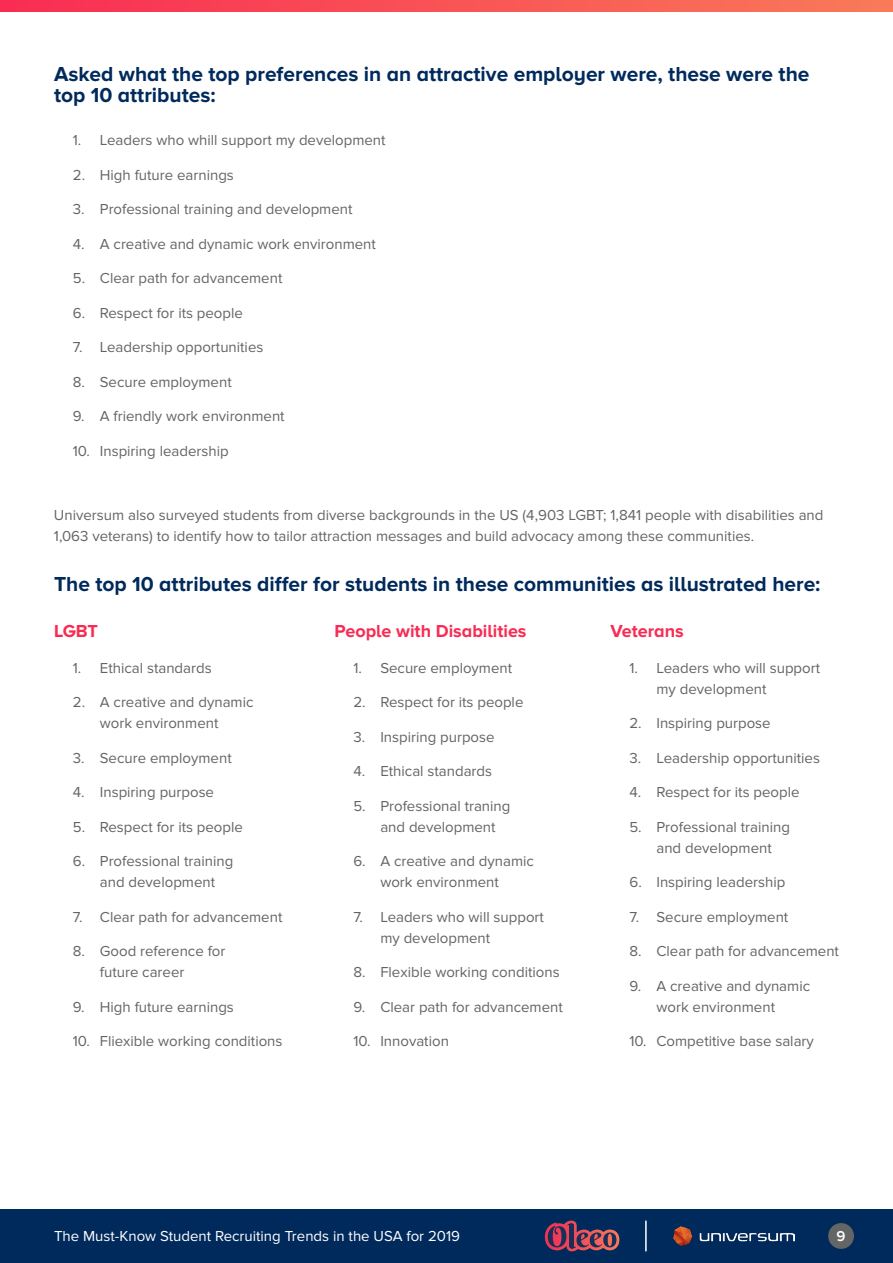
<style>
.page{position:relative;width:893px;height:1263px;background:#fff}
.page>*{position:absolute;margin:0;border:0;box-sizing:border-box;transform-origin:0 0}
.t1{font:700 21px/21px "Proxima Nova A";color:#002a5c}
.t2{font:700 18px "Proxima Nova A";color:#f92b53}
.t3{font:15px/21px "Proxima Nova";color:#636564;text-align:center}
.t4{font:15px "Proxima Nova";color:#fff}
.t5{font:600 15px "Proxima Nova";color:#fff}
</style>
<div class="page">
<svg style="left:0;top:0;width:893px;height:11px;background:#f95355"></svg>
<div style="left:0;top:1209px;width:893px;height:54px;background:#002a5c"></div>
<div style="left:828px;top:1223px;width:26px;height:26px;background:#646665;border-radius:50%"></div>
<svg style="left:545px;top:1221px;width:74px;height:30px"></svg>
<hr style="left:645px;top:1220px;width:2px;height:31px;background:#fff">
<img style="left:673px;top:1226px;width:122px;height:19px">
<h1 class="t1" style="left:54px;top:63px;width:757px">Asked what the top preferences in an attractive employer were, these were the top 10 attributes:</h1>
<p class="t3" style="left:73px;top:130px;width:314px">1. Leaders who whill support my development</p>
<p class="t3" style="left:73px;top:164px;width:163px">2. High future earnings</p>
<p class="t3" style="left:73px;top:199px;width:281px">3. Professional training and development</p>
<p class="t3" style="left:73px;top:233px;width:305px">4. A creative and dynamic work environment</p>
<p class="t3" style="left:73px;top:268px;width:211px">5. Clear path for advancement</p>
<p class="t3" style="left:73px;top:302px;width:172px">6. Respect for its people</p>
<p class="t3" style="left:73px;top:337px;width:192px">7. Leadership opportunities</p>
<p class="t3" style="left:73px;top:371px;width:160px">8. Secure employment</p>
<p class="t3" style="left:73px;top:406px;width:213px">9. A friendly work environment</p>
<p class="t3" style="left:73px;top:440px;width:157px">10. Inspiring leadership</p>
<p class="t3" style="left:54px;top:505px;width:771px;text-align:left">Universum also surveyed students from diverse backgrounds in the US (4,903 LGBT; 1,841 people with disabilities and<br>1,063 veterans) to identify how to tailor attraction messages and build advocacy among these communities.</p>
<h1 class="t1" style="left:54px;top:573px;width:768px">The top 10 attributes differ for students in these communities as illustrated here:</h1>
<p class="t2" style="left:54px;top:621px;width:45px">LGBT</p>
<p class="t2" style="left:334px;top:621px;width:194px">People with Disabilities</p>
<p class="t2" style="left:611px;top:621px;width:75px">Veterans</p>
<p class="t3" style="left:73px;top:657px;width:140px">1. Ethical standards</p>
<p class="t3" style="left:73px;top:692px;width:182px">2. A creative and dynamic work environment</p>
<p class="t3" style="left:73px;top:747px;width:160px">3. Secure employment</p>
<p class="t3" style="left:73px;top:782px;width:143px">4. Inspiring purpose</p>
<p class="t3" style="left:73px;top:816px;width:172px">5. Respect for its people</p>
<p class="t3" style="left:73px;top:851px;width:162px">6. Professional training and development</p>
<p class="t3" style="left:73px;top:906px;width:211px">7. Clear path for advancement</p>
<p class="t3" style="left:100px;top:941px;width:127px;text-align:left;text-indent:-27px">8. Good reference for future career</p>
<p class="t3" style="left:73px;top:996px;width:163px">9. High future earnings</p>
<p class="t3" style="left:73px;top:1031px;width:211px">10. Fliexible working conditions</p>
<p class="t3" style="left:353px;top:657px;width:160px">1. Secure employment</p>
<p class="t3" style="left:353px;top:692px;width:172px">2. Respect for its people</p>
<p class="t3" style="left:353px;top:726px;width:143px">3. Inspiring purpose</p>
<p class="t3" style="left:353px;top:761px;width:140px">4. Ethical standards</p>
<p class="t3" style="left:380px;top:795px;width:132px;text-align:left;text-indent:-27px">5. Professional traning and development</p>
<p class="t3" style="left:353px;top:851px;width:182px">6. A creative and dynamic work environment</p>
<p class="t3" style="left:380px;top:906px;width:165px;text-align:left;text-indent:-27px">7. Leaders who will support my development</p>
<p class="t3" style="left:353px;top:962px;width:208px">8. Flexible working conditions</p>
<p class="t3" style="left:353px;top:996px;width:211px">9. Clear path for advancement</p>
<p class="t3" style="left:353px;top:1031px;width:97px">10. Innovation</p>
<p class="t3" style="left:656px;top:657px;width:165px;text-align:left;text-indent:-27px">1. Leaders who will support my development</p>
<p class="t3" style="left:629px;top:713px;width:143px">2. Inspiring purpose</p>
<p class="t3" style="left:629px;top:747px;width:192px">3. Leadership opportunities</p>
<p class="t3" style="left:629px;top:782px;width:172px">4. Respect for its people</p>
<p class="t3" style="left:629px;top:816px;width:162px">5. Professional training and development</p>
<p class="t3" style="left:629px;top:872px;width:157px">6. Inspiring leadership</p>
<p class="t3" style="left:629px;top:906px;width:160px">7. Secure employment</p>
<p class="t3" style="left:629px;top:941px;width:211px">8. Clear path for advancement</p>
<p class="t3" style="left:629px;top:975px;width:182px">9. A creative and dynamic work environment</p>
<p class="t3" style="left:629px;top:1031px;width:186px">10. Competitive base salary</p>
<p class="t4" style="left:54px;top:1227px;width:408px">The Must-Know Student Recruiting Trends in the USA for 2019</p>
<p class="t5" style="left:837px;top:1227px;width:11px">9</p>
</div>
